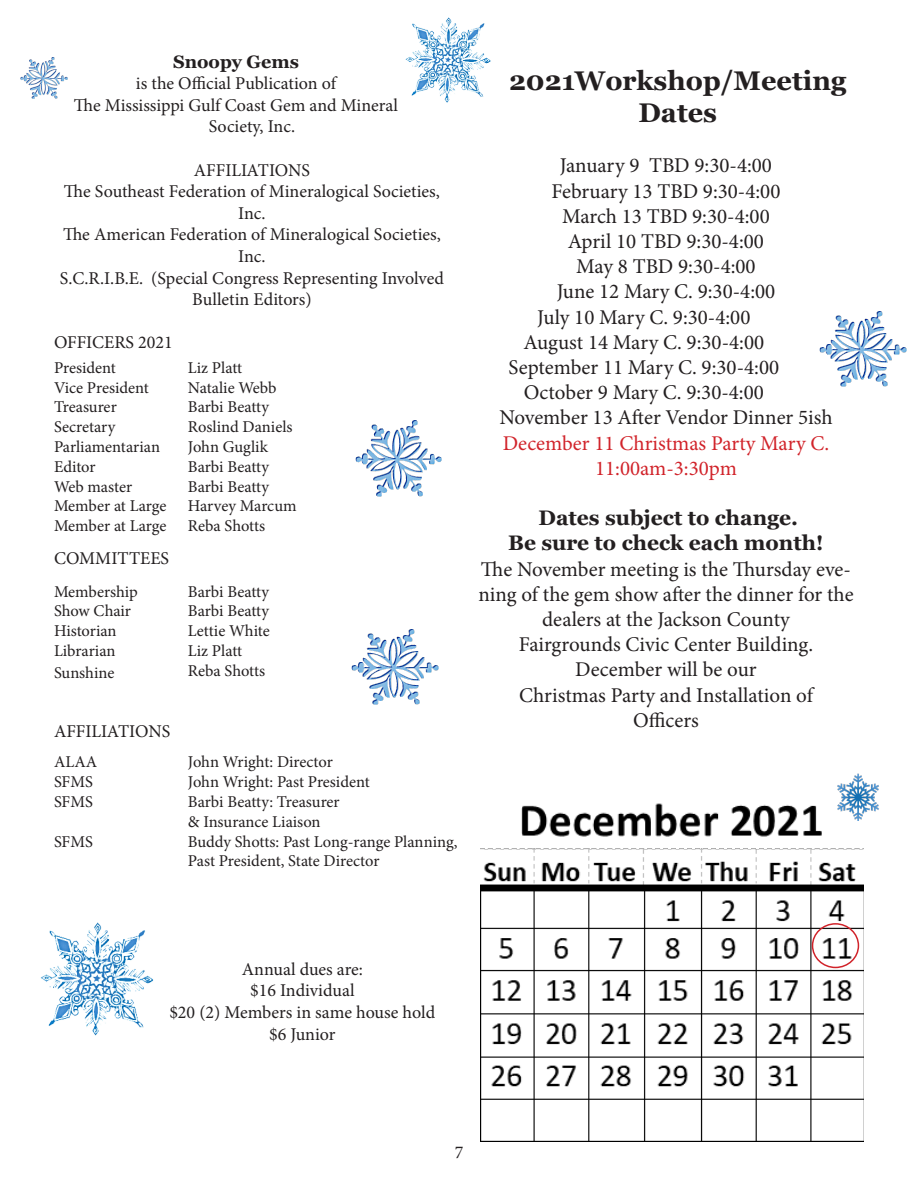
<style>
.page{position:relative;width:918px;height:1188px;background:#fff}
.page>*{position:absolute;margin:0;border:0;box-sizing:border-box;transform-origin:0 0}
.t1{font:700 27px/32.4px "Georgia";color:#231f20;text-align:center}
.t2{font:21px/25.2px "Minion Pro";color:#231f20;text-align:center}
.t3{font:21px/25.2px "Minion Pro";color:#d1232a;text-align:center}
.t4{font:700 21px "Georgia";color:#231f20}
.t5{font:18px/21.6px "Minion Pro";color:#231f20;text-align:center}
.t6{font:700 18px "Georgia";color:#231f20}
.t7{font:16.5px/19.8px "Minion Pro";letter-spacing:-.005em;color:#231f20}
</style>
<div class="page">
<img style="left:481px;top:803px;width:383px;height:338px">
<div style="left:812px;top:923px;width:47px;height:45px;border:2px solid #d1232a;border-radius:50%"></div>
<img style="left:352px;top:629px;width:86px;height:76px">
<img style="left:836px;top:773px;width:43px;height:48px">
<img style="left:21px;top:58px;width:46px;height:41px">
<img style="left:40px;top:923px;width:114px;height:113px">
<img style="left:405px;top:17px;width:86px;height:86px">
<img style="left:820px;top:311px;width:86px;height:76px">
<img style="left:355px;top:421px;width:87px;height:75px">
<p class="t6" style="left:173px;top:50px;width:127px">Snoopy Gems</p>
<p class="t5" style="left:136px;top:73px;width:202px">is the Official Publication of</p>
<p class="t5" style="left:209px;top:94px;width:191px;text-align:left;text-indent:-135px">The Mississippi Gulf Coast Gem and Mineral<br>Society, Inc.</p>
<p class="t5" style="left:194px;top:159px;width:118px">AFFILIATIONS</p>
<p class="t5" style="left:64px;top:181px;width:378px">The Southeast Federation of Mineralogical Societies,<br>Inc.</p>
<p class="t5" style="left:63px;top:224px;width:379px">The American Federation of Mineralogical Societies,<br>Inc.</p>
<p class="t5" style="left:60px;top:267px;width:386px">S.C.R.I.B.E. (Special Congress Representing Involved<br>Bulletin Editors)</p>
<p class="t5" style="left:54px;top:332px;width:120px">OFFICERS 2021</p>
<p class="t7" style="left:54px;top:358px;width:64px">President</p>
<p class="t7" style="left:54px;top:377px;width:96px">Vice President</p>
<p class="t7" style="left:54px;top:397px;width:64px">Treasurer</p>
<p class="t7" style="left:54px;top:417px;width:63px">Secretary</p>
<p class="t7" style="left:54px;top:437px;width:108px">Parliamentarian</p>
<p class="t7" style="left:54px;top:457px;width:43px">Editor</p>
<p class="t7" style="left:54px;top:476px;width:80px">Web master</p>
<p class="t7" style="left:54px;top:496px;width:114px">Member at Large</p>
<p class="t7" style="left:54px;top:516px;width:114px">Member at Large</p>
<p class="t5" style="left:54px;top:548px;width:117px">COMMITTEES</p>
<p class="t7" style="left:54px;top:582px;width:85px">Membership</p>
<p class="t7" style="left:54px;top:601px;width:79px">Show Chair</p>
<p class="t7" style="left:54px;top:621px;width:64px">Historian</p>
<p class="t7" style="left:54px;top:641px;width:63px">Librarian</p>
<p class="t7" style="left:54px;top:663px;width:62px">Sunshine</p>
<p class="t7" style="left:188px;top:358px;width:56px">Liz Platt</p>
<p class="t7" style="left:188px;top:377px;width:90px">Natalie Webb</p>
<p class="t7" style="left:188px;top:397px;width:83px">Barbi Beatty</p>
<p class="t7" style="left:188px;top:417px;width:106px">Roslind Daniels</p>
<p class="t7" style="left:188px;top:437px;width:81px">John Guglik</p>
<p class="t7" style="left:188px;top:457px;width:83px">Barbi Beatty</p>
<p class="t7" style="left:188px;top:476px;width:83px">Barbi Beatty</p>
<p class="t7" style="left:188px;top:496px;width:110px">Harvey Marcum</p>
<p class="t7" style="left:188px;top:516px;width:79px">Reba Shotts</p>
<p class="t7" style="left:188px;top:582px;width:83px">Barbi Beatty</p>
<p class="t7" style="left:188px;top:601px;width:83px">Barbi Beatty</p>
<p class="t7" style="left:188px;top:621px;width:84px">Lettie White</p>
<p class="t7" style="left:188px;top:641px;width:56px">Liz Platt</p>
<p class="t7" style="left:188px;top:661px;width:79px">Reba Shotts</p>
<p class="t5" style="left:54px;top:721px;width:118px">AFFILIATIONS</p>
<p class="t7" style="left:54px;top:752px;width:45px">ALAA</p>
<p class="t7" style="left:54px;top:772px;width:40px">SFMS</p>
<p class="t7" style="left:54px;top:792px;width:40px">SFMS</p>
<p class="t7" style="left:54px;top:831px;width:40px">SFMS</p>
<p class="t7" style="left:188px;top:752px;width:146px">John Wright: Director</p>
<p class="t7" style="left:188px;top:772px;width:183px">John Wright: Past President</p>
<p class="t7" style="left:188px;top:792px;width:153px">Barbi Beatty: Treasurer</p>
<p class="t7" style="left:188px;top:812px;width:134px">&amp; Insurance Liaison</p>
<p class="t7" style="left:188px;top:831px;width:271px">Buddy Shotts: Past Long-range Planning,<br>Past President, State Director</p>
<p class="t1" style="left:509px;top:64px;width:339px">2021Workshop/Meeting<br>Dates</p>
<p class="t2" style="left:560px;top:153px;width:214px">January 9 TBD 9:30-4:00</p>
<p class="t2" style="left:552px;top:178px;width:230px">February 13 TBD 9:30-4:00</p>
<p class="t2" style="left:562px;top:204px;width:209px">March 13 TBD 9:30-4:00</p>
<p class="t2" style="left:568px;top:229px;width:198px">April 10 TBD 9:30-4:00</p>
<p class="t2" style="left:576px;top:254px;width:181px">May 8 TBD 9:30-4:00</p>
<p class="t2" style="left:557px;top:279px;width:220px">June 12 Mary C. 9:30-4:00</p>
<p class="t2" style="left:537px;top:304px;width:215px">July 10 Mary C. 9:30-4:00</p>
<p class="t2" style="left:524px;top:330px;width:242px">August 14 Mary C. 9:30-4:00</p>
<p class="t2" style="left:509px;top:355px;width:272px">September 11 Mary C. 9:30-4:00</p>
<p class="t2" style="left:524px;top:380px;width:242px">October 9 Mary C. 9:30-4:00</p>
<p class="t2" style="left:499px;top:405px;width:335px">November 13 After Vendor Dinner 5ish</p>
<p class="t3" style="left:503px;top:430px;width:328px">December 11 Christmas Party Mary C.<br>11:00am-3:30pm</p>
<p class="t4" style="left:539px;top:504px;width:261px">Dates subject to change.</p>
<p class="t4" style="left:508px;top:530px;width:317px">Be sure to check each month!</p>
<p class="t2" style="left:478px;top:556px;width:377px">The November meeting is the Thursday eve&shy;ning of the gem show after the dinner for the dealers at the Jackson County</p>
<p class="t2" style="left:519px;top:632px;width:296px">Fairgrounds Civic Center Building.</p>
<p class="t2" style="left:575px;top:657px;width:183px">December will be our</p>
<p class="t2" style="left:519px;top:682px;width:295px">Christmas Party and Installation of</p>
<p class="t2" style="left:633px;top:708px;width:67px">Officers</p>
<p class="t5" style="left:242px;top:958px;width:123px">Annual dues are:</p>
<p class="t5" style="left:250px;top:980px;width:106px">$16 Individual</p>
<p class="t5" style="left:169px;top:1002px;width:267px">$20 (2) Members in same house hold</p>
<p class="t5" style="left:269px;top:1023px;width:68px">$6 Junior</p>
<p class="t5" style="left:455px;top:1141px;width:10px">7</p>
</div>
